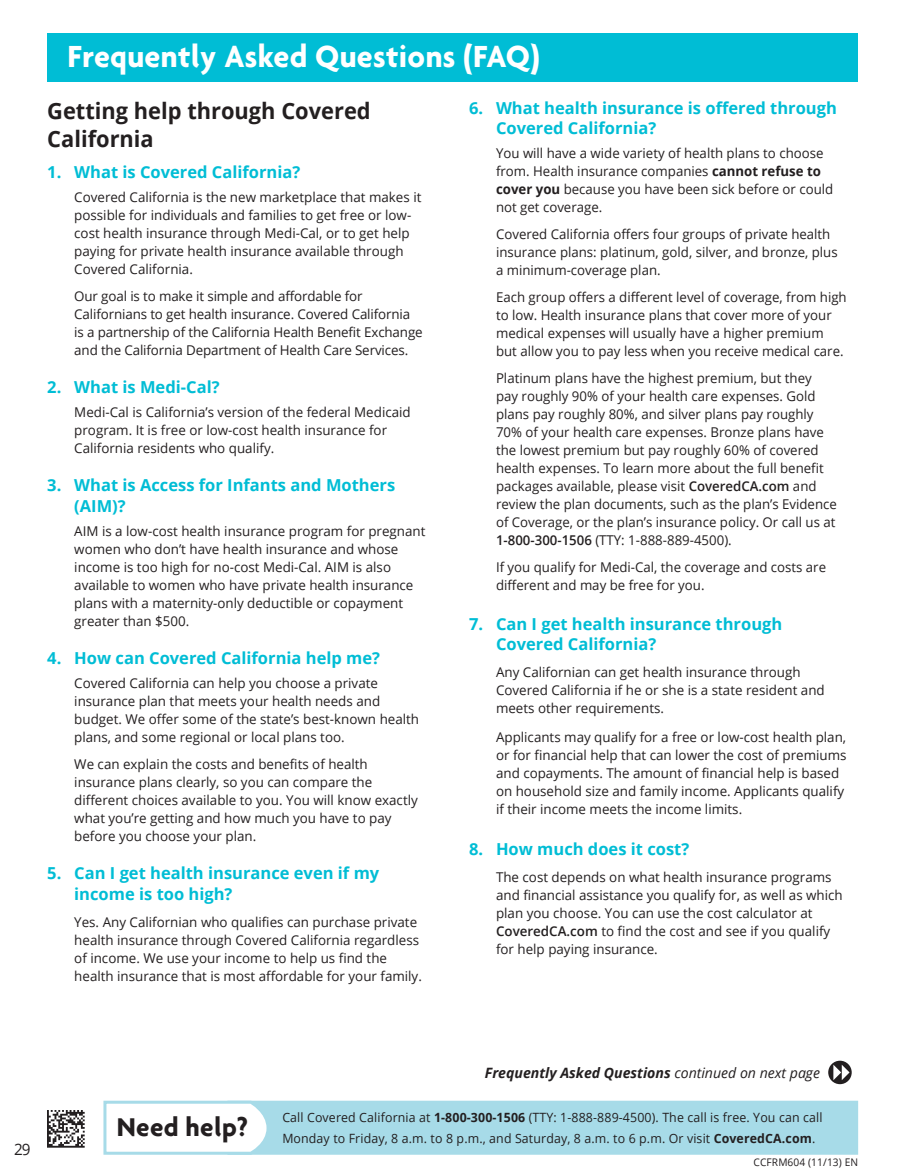
<style>
.page{position:relative;width:905px;height:1175px;background:#fff}
.page>*{position:absolute;margin:0;border:0;box-sizing:border-box;transform-origin:0 0}
.t1{font:700 33px "Agenda";letter-spacing:.01em;color:#fff}
.t2{font:700 22.5px/28.5px "Open Sans";color:#231f20}
.t3{font:700 16.5px/20.2px "Open Sans";color:#00bdd5}
.t4{font:15.75px "Open Sans";color:#231f20}
.t5{font:italic 700 14.25px "Open Sans";color:#231f20}
.t6{font:13.5px/18px "Open Sans";color:#231f20}
.t7{font:12.75px/20.2px "Open Sans";letter-spacing:.01em;color:#231f20}
.t8{font:10.5px "Open Sans";letter-spacing:.01em;color:#231f20}
.s1{font-weight:700}
.s2{font-weight:600}
.s3{font-weight:400}
</style>
<div class="page">
<div style="left:227px;top:1100px;width:631px;height:54px;background:#a7dbe8;border:3px solid #a7dbe8"></div>
<svg style="left:103px;top:1100px;width:168px;height:55px"></svg>
<div style="left:47px;top:34px;width:810px;height:48px;background:#00bdd5"></div>
<div style="left:828px;top:1060px;width:23px;height:24px;background:#231f20;border-radius:50%"></div>
<svg style="left:833px;top:1064px;width:16px;height:16px"></svg>
<img style="left:47px;top:1110px;width:37px;height:37px">
<h1 class="t1" style="left:68px;top:36px;width:474px">Frequently Asked Questions (FAQ)</h1>
<p class="t2" style="left:47px;top:95px;width:325px">Getting help through Covered<br>California</p>
<p class="t3" style="left:47px;top:161px;width:254px">1. What is Covered California?</p>
<p class="t6" style="left:74px;top:187px;width:348px">Covered California is the new marketplace that makes it possible for individuals and families to get free or low&shy;cost health insurance through Medi-Cal, or to get help paying for private health insurance available through Covered California.</p>
<p class="t6" style="left:74px;top:286px;width:350px">Our goal is to make it simple and affordable for Californians to get health insurance. Covered California is a partnership of the California Health Benefit Exchange and the California Department of Health Care Services.</p>
<p class="t3" style="left:47px;top:376px;width:174px">2. What is Medi-Cal?</p>
<p class="t6" style="left:74px;top:403px;width:338px">Medi-Cal is California’s version of the federal Medicaid program. It is free or low-cost health insurance for<br>California residents who qualify.</p>
<p class="t3" style="left:74px;top:475px;width:322px;text-indent:-27px">3. What is Access for Infants and Mothers (AIM)?</p>
<p class="t6" style="left:74px;top:521px;width:352px">AIM is a low-cost health insurance program for pregnant women who don’t have health insurance and whose income is too high for no-cost Medi-Cal. AIM is also available to women who have private health insurance plans with a maternity-only deductible or copayment greater than $500.</p>
<p class="t3" style="left:47px;top:647px;width:334px">4. How can Covered California help me?</p>
<p class="t6" style="left:74px;top:673px;width:346px">Covered California can help you choose a private insurance plan that meets your health needs and budget. We offer some of the state’s best-known health plans, and some regional or local plans too.</p>
<p class="t6" style="left:74px;top:754px;width:345px">We can explain the costs and benefits of health insurance plans clearly, so you can compare the different choices available to you. You will know exactly what you’re getting and how much you have to pay before you choose your plan.</p>
<p class="t3" style="left:74px;top:862px;width:306px;text-indent:-27px">5. Can I get health insurance even if my income is too high?</p>
<p class="t6" style="left:74px;top:912px;width:349px">Yes. Any Californian who qualifies can purchase private health insurance through Covered California regardless of income. We use your income to help us find the health insurance that is most affordable for your family.</p>
<p class="t3" style="left:496px;top:97px;width:342px;text-indent:-27px">6. What health insurance is offered through<br>Covered California?</p>
<p class="t6" style="left:496px;top:144px;width:339px">You will have a wide variety of health plans to choose from. Health insurance companies <span class="s1">cannot refuse to cover you</span> because you have been sick before or could not get coverage.</p>
<p class="t6" style="left:496px;top:225px;width:343px">Covered California offers four groups of private health insurance plans: platinum, gold, silver, and bronze, plus a minimum-coverage plan.</p>
<p class="t6" style="left:496px;top:288px;width:352px">Each group offers a different level of coverage, from high to low. Health insurance plans that cover more of your medical expenses will usually have a higher premium but allow you to pay less when you receive medical care.</p>
<p class="t6" style="left:496px;top:369px;width:342px">Platinum plans have the highest premium, but they pay roughly 90% of your health care expenses. Gold plans pay roughly 80%, and silver plans pay roughly 70% of your health care expenses. Bronze plans have the lowest premium but pay roughly 60% of covered health expenses. To learn more about the full benefit packages available, please visit <span class="s2">CoveredCA.com</span> and review the plan documents, such as the plan’s Evidence of Coverage, or the plan’s insurance policy. Or call us at <span class="s2">1-800-300-1506</span> (TTY: 1-888-889-4500).</p>
<p class="t6" style="left:496px;top:558px;width:331px">If you qualify for Medi-Cal, the coverage and costs are different and may be free for you.</p>
<p class="t3" style="left:496px;top:613px;width:288px;text-indent:-27px">7. Can I get health insurance through<br>Covered California?</p>
<p class="t6" style="left:496px;top:663px;width:330px">Any Californian can get health insurance through<br>Covered California if he or she is a state resident and meets other requirements.</p>
<p class="t6" style="left:496px;top:727px;width:352px">Applicants may qualify for a free or low-cost health plan, or for financial help that can lower the cost of premiums and copayments. The amount of financial help is based on household size and family income. Applicants qualify if their income meets the income limits.</p>
<p class="t3" style="left:469px;top:838px;width:222px">8. How much does it cost?</p>
<p class="t6" style="left:496px;top:868px;width:348px">The cost depends on what health insurance programs and financial assistance you qualify for, as well as which plan you choose. You can use the cost calculator at <span class="s2">CoveredCA.com</span> to find the cost and see if you qualify for help paying insurance.</p>
<p class="t4" style="left:14px;top:1138px;width:18px">29</p>
<p class="t5" style="left:485px;top:1062px;width:336px">Frequently Asked Questions <span class="s3">continued on next page</span></p>
<p class="t7" style="left:117px;top:1107px;width:707px;text-indent:165px">Call Covered California at <span class="s1">1-800-300-1506</span> (TTY: 1-888-889-4500). The call is free. You can call<br><sup>Need</sup> <sup>help?</sup> Monday to Friday, 8 a.m. to 8 p.m., and Saturday, 8 a.m. to 6 p.m. Or visit <span class="s1">CoveredCA.com</span>.</p>
<p class="t8" style="left:753px;top:1154px;width:106px">CCFRM604 (11/13) EN</p>
</div>
